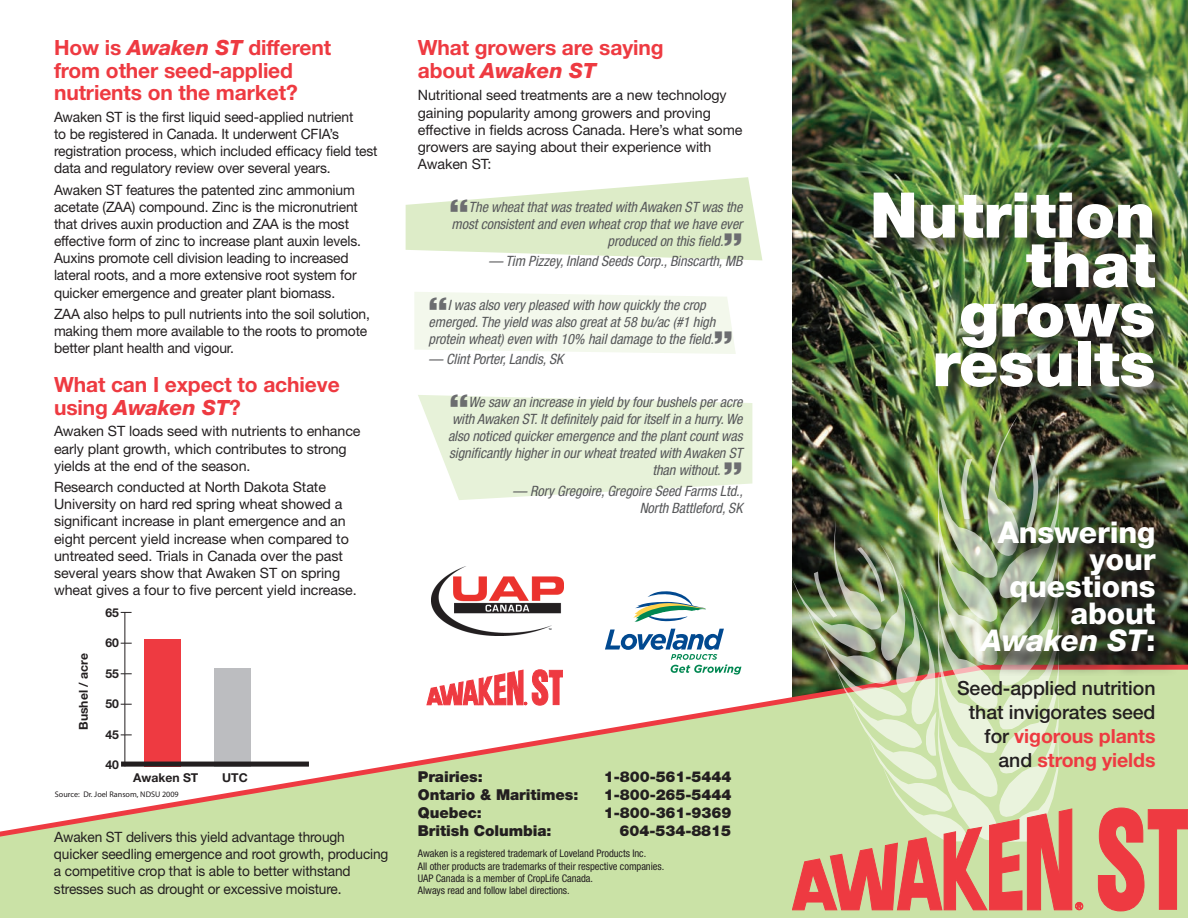
<style>
.page{position:relative;width:1188px;height:918px;background:#fff}
.page>*{position:absolute;margin:0;border:0;box-sizing:border-box;transform-origin:0 0}
.t1{font:900 63px/49.5px "Helvetica Neue";letter-spacing:-.005em;color:#fff;text-align:right}
.t2{font:800 30px/27px "Helvetica Neue";letter-spacing:-.005em;color:#fff;text-align:right}
.t3{font:700 21px/22.5px "Helvetica Neue";letter-spacing:-.005em;color:#ee3a41}
.t4{font:500 19.5px/24px "Helvetica Neue";letter-spacing:-.005em;color:#231f20;text-align:right}
.t5{font:900 15px "Helvetica Neue";letter-spacing:-.005em;color:#231f20}
.t6{font:14.25px/17.1px "Helvetica Neue";letter-spacing:-.01em;color:#231f20}
.t7{font:italic condensed 14.25px/17.1px "Helvetica Neue";letter-spacing:-.005em;color:#57585a}
.t8{font:700 12.15px "Helvetica Neue";color:#231f20}
.t9{font:condensed 10.5px/12.5px "Helvetica Neue";letter-spacing:-.005em;color:#231f20}
.t10{font:8.1px "Myriad Pro";color:#231f20}
.s1{font-weight:800;font-style:italic}
.s2{font-style:italic}
.s3{font-weight:700;color:#ee3a41}
</style>
<div class="page">
<img style="left:792px;top:0;width:396px;height:662px">
<svg style="left:0;top:662px;width:1188px;height:256px"></svg>
<img style="left:431px;top:566px;width:132px;height:70px">
<svg style="left:633px;top:591px;width:73px;height:31px"></svg>
<svg style="left:605px;top:629px;width:136px;height:46px"></svg>
<div style="left:876px;top:195px;width:297px;height:211px;background:#231f20;opacity:.75"></div>
<svg style="left:427px;top:670px;width:136px;height:35px"></svg>
<img style="left:788px;top:410px;width:295px;height:501px">
<svg style="left:1098px;top:808px;width:90px;height:103px;background:#df7c68"></svg>
<img style="left:975px;top:517px;width:204px;height:158px">
<hr style="left:124px;top:612px;width:1px;height:154px;background:#231f20">
<div style="left:144px;top:639px;width:37px;height:127px;background:#ee3a41"></div>
<div style="left:214px;top:668px;width:37px;height:98px;background:#bcbdc0"></div>
<div style="left:121px;top:762px;width:188px;height:5px;background:#231f20"></div>
<svg style="left:406px;top:177px;width:356px;height:83px"></svg>
<svg style="left:414px;top:292px;width:322px;height:62px;background:#f4f8ed"></svg>
<svg style="left:418px;top:395px;width:334px;height:105px"></svg>
<h3 class="t3" style="left:54px;top:36px;width:279px">How is <span class="s1">Awaken ST</span> different from other seed-applied nutrients on the market?</h3>
<p class="t6" style="left:54px;top:108px;width:325px">Awaken ST is the first liquid seed-applied nutrient<br>to be registered in Canada. It underwent CFIA’s registration process, which included efficacy field test data and regulatory review over several years.</p>
<p class="t6" style="left:54px;top:181px;width:309px">Awaken ST features the patented zinc ammonium acetate (ZAA) compound. Zinc is the micronutrient that drives auxin production and ZAA is the most effective form of zinc to increase plant auxin levels.<br>Auxins promote cell division leading to increased lateral roots, and a more extensive root system for quicker emergence and greater plant biomass.</p>
<p class="t6" style="left:54px;top:305px;width:318px">ZAA also helps to pull nutrients into the soil solution, making them more available to the roots to promote better plant health and vigour.</p>
<h3 class="t3" style="left:54px;top:373px;width:287px">What can I expect to achieve using <span class="s1">Awaken ST</span>?</h3>
<p class="t6" style="left:54px;top:423px;width:308px">Awaken ST loads seed with nutrients to enhance early plant growth, which contributes to strong yields at the end of the season.</p>
<p class="t6" style="left:54px;top:478px;width:304px">Research conducted at North Dakota State University on hard red spring wheat showed a significant increase in plant emergence and an eight percent yield increase when compared to untreated seed. Trials in Canada over the past several years show that Awaken ST on spring wheat gives a four to five percent yield increase.</p>
<p class="t8" style="left:76px;top:730px;width:78px;rotate:-90deg">Bushel / acre</p>
<p class="t8" style="left:105px;top:605px;width:15px">65</p>
<p class="t8" style="left:105px;top:635px;width:15px">60</p>
<p class="t8" style="left:105px;top:666px;width:15px">55</p>
<p class="t8" style="left:105px;top:696px;width:15px">50</p>
<p class="t8" style="left:105px;top:727px;width:15px">45</p>
<p class="t8" style="left:105px;top:757px;width:15px">40</p>
<p class="t8" style="left:133px;top:770px;width:67px">Awaken ST</p>
<p class="t8" style="left:222px;top:770px;width:27px">UTC</p>
<p class="t10" style="left:55px;top:789px;width:125px">Source: Dr. Joel Ransom, NDSU 2009</p>
<p class="t6" style="left:54px;top:828px;width:336px">Awaken ST delivers this yield advantage through quicker seedling emergence and root growth, producing a competitive crop that is able to better withstand stresses such as drought or excessive moisture.</p>
<h3 class="t3" style="left:418px;top:36px;width:247px">What growers are saying about <span class="s1">Awaken ST</span></h3>
<p class="t6" style="left:418px;top:87px;width:326px">Nutritional seed treatments are a new technology gaining popularity among growers and proving effective in fields across Canada. Here’s what some growers are saying about their experience with Awaken ST:</p>
<p class="t7" style="left:469px;top:198px;width:275px">The wheat that was treated with Awaken ST was the</p>
<p class="t7" style="left:452px;top:215px;width:292px">most consistent and even wheat crop that we have ever</p>
<p class="t7" style="left:608px;top:233px;width:117px">produced on this field.</p>
<p class="t7" style="left:489px;top:253px;width:255px">— Tim Pizzey, Inland Seeds Corp., Binscarth, MB</p>
<p class="t7" style="left:429px;top:296px;width:288px;text-indent:19px">I was also very pleased with how quickly the crop emerged. The yield was also great at 58 bu/ac (#1 high protein wheat) even with 10% hail damage to the field.</p>
<p class="t7" style="left:429px;top:350px;width:136px">— Clint Porter, Landis, SK</p>
<p class="t7" style="left:469px;top:393px;width:275px">We saw an increase in yield by four bushels per acre</p>
<p class="t7" style="left:452px;top:410px;width:292px">with Awaken ST. It definitely paid for itself in a hurry. We</p>
<p class="t7" style="left:448px;top:428px;width:296px">also noticed quicker emergence and the plant count was</p>
<p class="t7" style="left:449px;top:445px;width:295px">significantly higher in our wheat treated with Awaken ST</p>
<p class="t7" style="left:652px;top:462px;width:70px">than without.</p>
<p class="t7" style="left:513px;top:482px;width:232px;text-align:right">— Rory Gregoire, Gregoire Seed Farms Ltd.,<br>North Battleford, SK</p>
<p class="t5" style="left:418px;top:767px;width:66px">Prairies:</p>
<p class="t5" style="left:604px;top:767px;width:129px">1-800-561-5444</p>
<p class="t5" style="left:418px;top:785px;width:162px">Ontario &amp; Maritimes:</p>
<p class="t5" style="left:604px;top:785px;width:129px">1-800-265-5444</p>
<p class="t5" style="left:418px;top:803px;width:66px">Quebec:</p>
<p class="t5" style="left:604px;top:803px;width:129px">1-800-361-9369</p>
<p class="t5" style="left:418px;top:821px;width:135px">British Columbia:</p>
<p class="t5" style="left:620px;top:821px;width:113px">604-534-8815</p>
<p class="t9" style="left:418px;top:847px;width:248px">Awaken is a registered trademark of Loveland Products Inc.<br>All other products are trademarks of their respective companies.<br>UAP Canada is a member of CropLife Canada.<br>Always read and follow label directions.</p>
<h1 class="t1" style="left:870px;top:190px;width:287px">Nutrition that grows results</h1>
<h2 class="t2" style="left:981px;top:519px;width:176px">Answering your questions about<br><span class="s2">Awaken ST</span>:</h2>
<h3 class="t4" style="left:957px;top:676px;width:200px">Seed-applied nutrition that invigorates seed for <span class="s3">vigorous plants </span>and <span class="s3">strong yields</span></h3>
</div>
